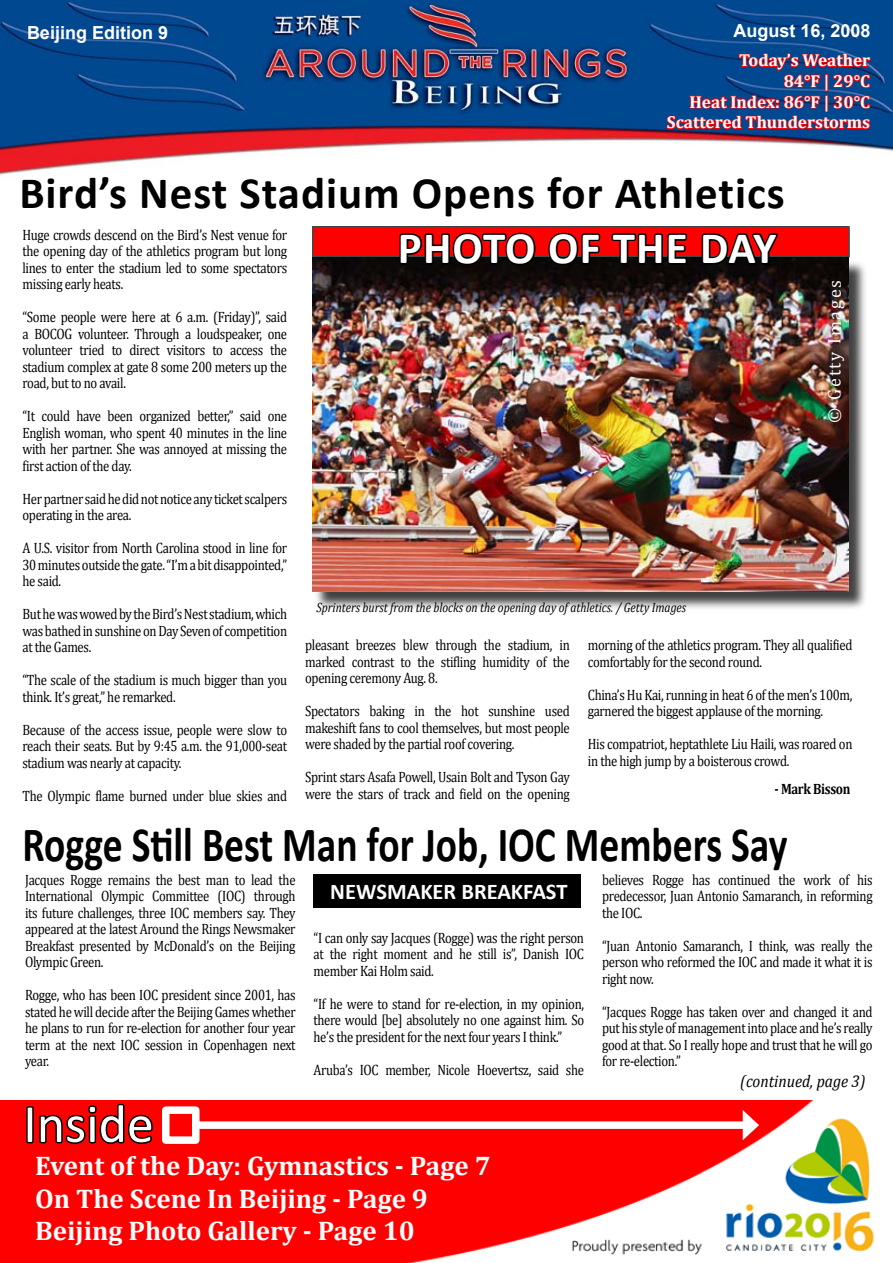
<style>
.page{position:relative;width:893px;height:1263px;background:#fff}
.page>*{position:absolute;margin:0;border:0;box-sizing:border-box;transform-origin:0 0}
.t1{font:54px "Calibri";color:#fff}
.t2{font:700 49.5px "Calibri";color:#000;scale:.8 1}
.t3{font:700 45px "Calibri";letter-spacing:.02em;color:#000}
.t4{font:700 45px "Calibri";letter-spacing:.025em;color:#fff}
.t5{font:700 27px/32.4px "Cambria";color:#fff}
.t6{font:700 22.5px "Calibri";color:#fff}
.t7{font:700 18px "Arial";color:#fff}
.t8{font:18px "Cambria";color:#fff}
.t9{font:700 17.25px/20.7px "Cambria";color:#fff;text-align:right}
.t10{font:italic 17.25px "Cambria";color:#000;scale:.9 1}
.t11{font:15px/16.5px "Cambria";letter-spacing:-.025em;color:#000;text-align:justify;scale:.85 1}
.t12{font:700 15px "Cambria";letter-spacing:-.025em;color:#000;scale:.85 1}
.t13{font:italic 13.5px "Cambria";color:#000;scale:.85 1}
</style>
<div class="page">
<img style="left:0;top:2px;width:893px;height:906px">
<div style="left:0;top:1100px;width:893px;height:163px;background:#f00"></div>
<svg style="left:666px;top:52px;width:205px;height:78px;background:#463468"></svg>
<svg style="left:26px;top:1103px;width:127px;height:41px"></svg>
<div style="left:196px;top:1121px;width:553px;height:8px;background:#fff"></div>
<div style="left:162px;top:1106px;width:38px;height:38px;border:8px solid #fff"></div>
<img style="left:300px;top:1100px;width:593px;height:163px">
<hr style="left:0;top:0;width:893px;height:2px;background:#004890">
<div style="left:313px;top:874px;width:267px;height:34px;background:#000"></div>
<div style="left:313px;top:227px;width:536px;height:30px;background:#f00"></div>
<div style="left:312px;top:226px;width:538px;height:31px;border:2px solid #464648"></div>
<div style="left:314px;top:259px;width:555px;height:352px;background:#000;opacity:.75"></div>
<img style="left:312px;top:258px;width:536px;height:333px">
<svg style="left:397px;top:232px;width:140px;height:35px"></svg>
<svg style="left:546px;top:232px;width:57px;height:35px"></svg>
<svg style="left:609px;top:233px;width:80px;height:34px"></svg>
<svg style="left:699px;top:221px;width:81px;height:46px"></svg>
<p class="t7" style="left:27px;top:20px;width:143px">Beijing Edition 9</p>
<p class="t7" style="left:734px;top:19px;width:139px">August 16, 2008</p>
<p class="t9" style="left:667px;top:50px;width:205px">Today’s Weather<br>84°F | 29°C<br>Heat Index: 86°F | 30°C<br>Scattered Thunderstorms</p>
<h3 class="t3" style="left:20px;top:165px;width:767px">Bird’s Nest Stadium Opens for Athletics</h3>
<p class="t11" style="left:22px;top:226px;width:313px">Huge crowds descend on the Bird’s Nest venue for the opening day of the athletics program but long lines to enter the stadium led to some spectators missing early heats.</p>
<p class="t11" style="left:22px;top:309px;width:313px">“Some people were here at 6 a.m. (Friday)”, said a BOCOG volunteer. Through a loudspeaker, one volunteer tried to direct visitors to access the stadium complex at gate 8 some 200 meters up the road, but to no avail.</p>
<p class="t11" style="left:22px;top:408px;width:313px">“It could have been organized better,” said one English woman, who spent 40 minutes in the line with her partner. She was annoyed at missing the first action of the day.</p>
<p class="t11" style="left:22px;top:490px;width:313px">Her partner said he did not notice any ticket scalpers operating in the area.</p>
<p class="t11" style="left:22px;top:540px;width:313px">A U.S. visitor from North Carolina stood in line for 30 minutes outside the gate. “I’m a bit disappointed,” he said.</p>
<p class="t11" style="left:22px;top:606px;width:313px">But he was wowed by the Bird’s Nest stadium, which was bathed in sunshine on Day Seven of competition at the Games.</p>
<p class="t11" style="left:22px;top:672px;width:313px">“The scale of the stadium is much bigger than you think. It’s great,” he remarked.</p>
<p class="t11" style="left:22px;top:721px;width:313px">Because of the access issue, people were slow to reach their seats. But by 9:45 a.m. the 91,000-seat stadium was nearly at capacity.</p>
<p class="t11" style="left:22px;top:787px;width:313px">The Olympic flame burned under blue skies and</p>
<h3 class="t4" style="left:398px;top:220px;width:380px">PHOTO OF THE DAY</h3>
<p class="t8" style="left:824px;top:423px;width:144px;rotate:-90deg">© Getty Images</p>
<p class="t13" style="left:316px;top:599px;width:436px">Sprinters burst from the blocks on the opening day of athletics. / Getty Images</p>
<p class="t11" style="left:305px;top:636px;width:313px">pleasant breezes blew through the stadium, in marked contrast to the stifling humidity of the opening ceremony Aug. 8.</p>
<p class="t11" style="left:305px;top:702px;width:313px">Spectators baking in the hot sunshine used makeshift fans to cool themselves, but most people were shaded by the partial roof covering.</p>
<p class="t11" style="left:305px;top:768px;width:313px">Sprint stars Asafa Powell, Usain Bolt and Tyson Gay were the stars of track and field on the opening</p>
<p class="t11" style="left:588px;top:636px;width:313px">morning of the athletics program. They all qualified comfortably for the second round.</p>
<p class="t11" style="left:588px;top:686px;width:313px">China’s Hu Kai, running in heat 6 of the men’s 100m, garnered the biggest applause of the morning.</p>
<p class="t11" style="left:588px;top:735px;width:313px">His compatriot, heptathlete Liu Haili, was roared on in the high jump by a boisterous crowd.</p>
<p class="t12" style="left:774px;top:780px;width:91px">- Mark Bisson</p>
<h2 class="t2" style="left:22px;top:814px;width:958px">Rogge Still Best Man for Job, IOC Members Say</h2>
<h3 class="t6" style="left:330px;top:877px;width:239px">NEWSMAKER BREAKFAST</h3>
<p class="t11" style="left:602px;top:871px;width:320px">believes Rogge has continued the work of his predecessor, Juan Antonio Samaranch, in reforming the IOC.</p>
<p class="t11" style="left:602px;top:937px;width:320px">“Juan Antonio Samaranch, I think, was really the person who reformed the IOC and made it what it is right now.</p>
<p class="t11" style="left:602px;top:1003px;width:320px">“Jacques Rogge has taken over and changed it and put his style of management into place and he’s really good at that. So I really hope and trust that he will go for re-election.”</p>
<p class="t11" style="left:25px;top:871px;width:320px">Jacques Rogge remains the best man to lead the International Olympic Committee (IOC) through its future challenges, three IOC members say. They appeared at the latest Around the Rings Newsmaker Breakfast presented by McDonald’s on the Beijing Olympic Green.</p>
<p class="t11" style="left:25px;top:987px;width:320px">Rogge, who has been IOC president since 2001, has stated he will decide after the Beijing Games whether he plans to run for re-election for another four year term at the next IOC session in Copenhagen next year.</p>
<p class="t11" style="left:314px;top:929px;width:320px">“I can only say Jacques (Rogge) was the right person at the right moment and he still is”, Danish IOC member Kai Holm said.</p>
<p class="t11" style="left:314px;top:995px;width:320px">“If he were to stand for re-election, in my opinion, there would [be] absolutely no one against him. So he’s the president for the next four years I think.”</p>
<p class="t11" style="left:314px;top:1061px;width:320px">Aruba’s IOC member, Nicole Hoevertsz, said she</p>
<p class="t10" style="left:740px;top:1070px;width:141px">(continued, page 3)</p>
<h1 class="t1" style="left:23px;top:1090px;width:132px">Inside</h1>
<h3 class="t5" style="left:35px;top:1149px;width:457px">Event of the Day: Gymnastics - Page 7<br>On The Scene In Beijing - Page 9<br>Beijing Photo Gallery - Page 10</h3>
</div>
